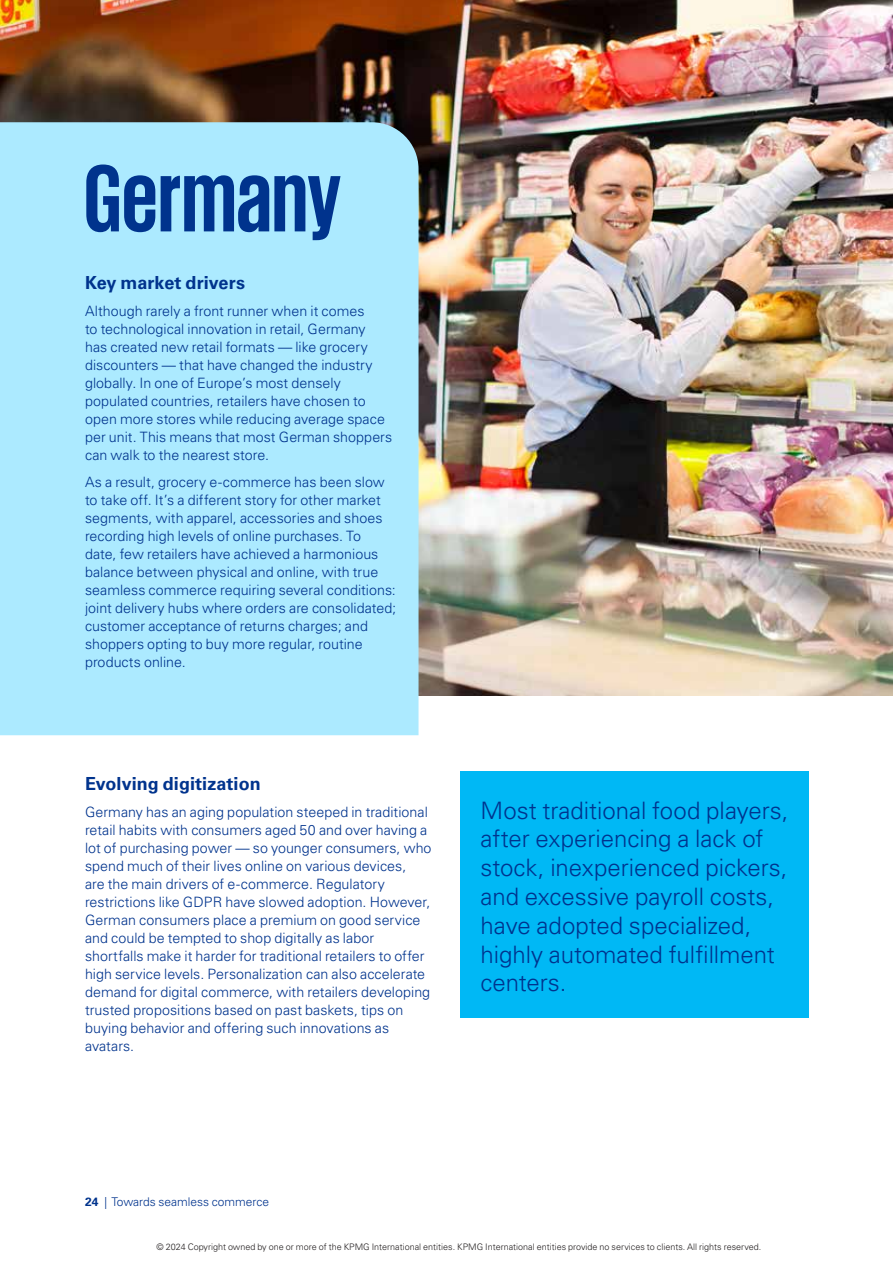
<style>
.page{position:relative;width:893px;height:1263px;background:#fff}
.page>*{position:absolute;margin:0;border:0;box-sizing:border-box;transform-origin:0 0}
.t1{font:700 97.5px "KPMG";color:#00338d}
.t2{font:300 24px/28.8px "Univers LT Std";color:#00338d}
.t3{font:700 18px "Univers LT Std";letter-spacing:.005em;color:#00338d}
.t4{font:300 14.25px/18px "Univers LT Std";color:#00338d}
.t5{font:300 12px "Univers LT Std";color:#00338d}
.t6{font:300 9px "Univers LT Std";color:#231f20}
.s1{font-weight:700}
</style>
<div class="page">
<img style="left:0;top:0;width:893px;height:696px">
<div style="left:0;top:122px;width:418px;height:613px;background:#aceaff"></div>
<div style="left:460px;top:771px;width:349px;height:246px;background:#00b8f5"></div>
<h1 class="t1" style="left:84px;top:149px;width:259px">Germany</h1>
<p class="t3" style="left:85px;top:272px;width:161px">Key market drivers</p>
<p class="t4" style="left:85px;top:302px;width:309px">Although rarely a front runner when it comes<br>to technological innovation in retail, Germany<br>has created new retail formats — like grocery discounters — that have changed the industry globally. In one of Europe’s most densely populated countries, retailers have chosen to open more stores while reducing average space per unit. This means that most German shoppers can walk to the nearest store.</p>
<p class="t4" style="left:85px;top:473px;width:313px">As a result, grocery e-commerce has been slow to take off. It’s a different story for other market segments, with apparel, accessories and shoes recording high levels of online purchases. To date, few retailers have achieved a harmonious balance between physical and online, with true seamless commerce requiring several conditions: joint delivery hubs where orders are consolidated; customer acceptance of returns charges; and shoppers opting to buy more regular, routine products online.</p>
<p class="t3" style="left:85px;top:773px;width:177px">Evolving digitization</p>
<p class="t4" style="left:85px;top:803px;width:348px">Germany has an aging population steeped in traditional retail habits with consumers aged 50 and over having a lot of purchasing power — so younger consumers, who spend much of their lives online on various devices,<br>are the main drivers of e-commerce. Regulatory restrictions like GDPR have slowed adoption. However, German consumers place a premium on good service and could be tempted to shop digitally as labor shortfalls make it harder for traditional retailers to offer high service levels. Personalization can also accelerate demand for digital commerce, with retailers developing trusted propositions based on past baskets, tips on buying behavior and offering such innovations as avatars.</p>
<h2 class="t2" style="left:480px;top:796px;width:310px">Most traditional food players, after experiencing a lack of stock, inexperienced pickers, and excessive payroll costs, have adopted specialized, highly automated fulfillment centers.</h2>
<p class="t5" style="left:85px;top:1194px;width:186px"><span class="s1">24</span> | Towards seamless commerce</p>
<p class="t6" style="left:156px;top:1241px;width:606px">© 2024 Copyright owned by one or more of the KPMG International entities. KPMG International entities provide no services to clients. All rights reserved.</p>
</div>
